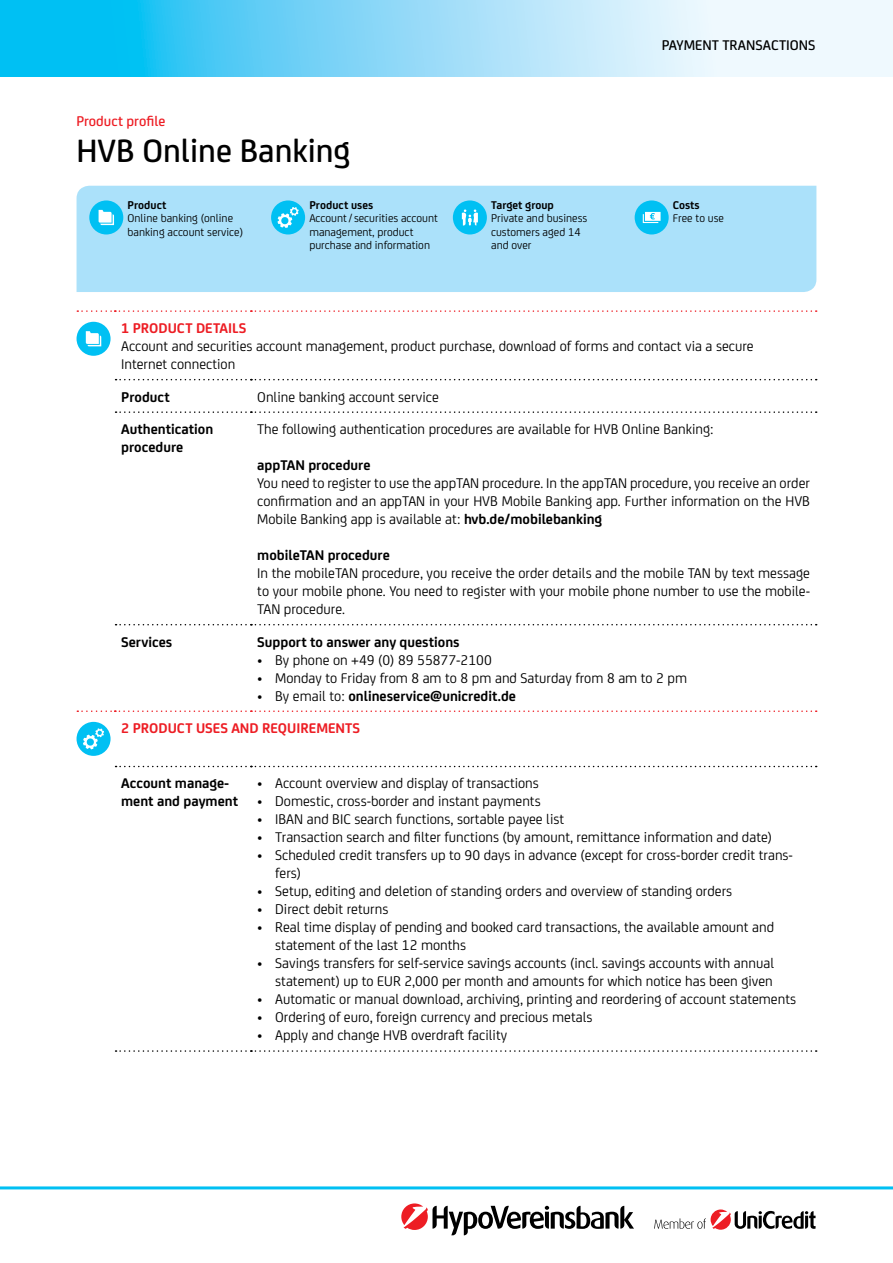
<style>
.page{position:relative;width:893px;height:1263px;background:#fff}
.page>*{position:absolute;margin:0;border:0;box-sizing:border-box;transform-origin:0 0}
.t1{font:500 34.5px "Uni Credit";color:#000}
.t2{font:15px/18px "Uni Credit";color:#000}
.t3{font:700 15px/18px "Uni Credit";color:#000}
.t4{font:700 15px/32.5px "Uni Credit";color:#ed1d24}
.t5{font:500 15px "Uni Credit";color:#000}
.t6{font:500 15px "Uni Credit";color:#ed1d24}
.t7{font:12px/13.5px "Uni Credit";color:#000}
.t8{font:700 12px "Uni Credit";color:#000}
.s1{font-weight:700}
.s2{font-weight:400;color:#000}
.s3{color:#000}
</style>
<div class="page">
<svg style="left:0;top:0;width:893px;height:77px"></svg>
<hr style="left:0;top:1186px;width:893px;height:3px;background:#00c0f3">
<svg style="left:654px;top:1209px;width:161px;height:21px"></svg>
<svg style="left:401px;top:1203px;width:233px;height:32px"></svg>
<div style="left:77px;top:186px;width:739px;height:106px;background:#abe1fa"></div>
<div style="left:89px;top:200px;width:34px;height:34px;background:#00c0f3;border-radius:50%"></div>
<svg style="left:99px;top:210px;width:15px;height:15px"></svg>
<div style="left:271px;top:200px;width:34px;height:34px;background:#00c0f3;border-radius:50%"></div>
<svg style="left:277px;top:207px;width:22px;height:21px"></svg>
<div style="left:453px;top:200px;width:34px;height:34px;background:#00c0f3;border-radius:50%"></div>
<svg style="left:462px;top:209px;width:16px;height:16px"></svg>
<div style="left:635px;top:200px;width:34px;height:34px;background:#00c0f3;border-radius:50%"></div>
<svg style="left:643px;top:212px;width:18px;height:11px"></svg>
<svg style="left:77px;top:710px;width:740px;height:2px"></svg>
<svg style="left:116px;top:379px;width:701px;height:1px"></svg>
<svg style="left:116px;top:411px;width:701px;height:2px"></svg>
<svg style="left:116px;top:624px;width:701px;height:1px"></svg>
<svg style="left:116px;top:766px;width:701px;height:1px"></svg>
<svg style="left:116px;top:1050px;width:701px;height:2px"></svg>
<svg style="left:77px;top:310px;width:740px;height:2px"></svg>
<div style="left:77px;top:322px;width:34px;height:34px;background:#00c0f3;border-radius:50%"></div>
<svg style="left:86px;top:331px;width:15px;height:15px"></svg>
<div style="left:77px;top:722px;width:34px;height:34px;background:#00c0f3;border-radius:50%"></div>
<svg style="left:83px;top:728px;width:21px;height:21px"></svg>
<p class="t6" style="left:77px;top:110px;width:90px">Product profile</p>
<h1 class="t1" style="left:77px;top:125px;width:275px">HVB Online Banking</h1>
<p class="t8" style="left:128px;top:196px;width:41px">Product</p>
<p class="t7" style="left:128px;top:211px;width:117px">Online banking (online banking account service)</p>
<p class="t8" style="left:309px;top:196px;width:65px">Product uses</p>
<p class="t7" style="left:309px;top:211px;width:130px">Account/ securities account management, product purchase and information</p>
<p class="t8" style="left:491px;top:196px;width:64px">Target group</p>
<p class="t7" style="left:491px;top:211px;width:98px">Private and business customers aged 14 and over</p>
<p class="t5" style="left:662px;top:34px;width:155px">Payment transactions</p>
<p class="t8" style="left:673px;top:196px;width:28px">Costs</p>
<p class="t7" style="left:673px;top:211px;width:53px">Free to use</p>
<p class="t4" style="left:121px;top:311px;width:127px">1 PRODUCT DETAILS</p>
<p class="t2" style="left:121px;top:336px;width:634px">Account and securities account management, product purchase, download of forms and contact via a secure<br>Internet connection</p>
<p class="t3" style="left:121px;top:387px;width:50px">Product</p>
<p class="t2" style="left:257px;top:387px;width:183px">Online banking account service</p>
<p class="t3" style="left:121px;top:419px;width:94px">Authentication procedure</p>
<p class="t2" style="left:257px;top:419px;width:458px">The following authentication procedures are available for HVB Online Banking:</p>
<p class="t3" style="left:257px;top:455px;width:115px">appTAN procedure</p>
<p class="t2" style="left:257px;top:473px;width:554px;text-align:justify">You need to register to use the appTAN procedure. In the appTAN procedure, you receive an order confirmation and an appTAN in your HVB Mobile Banking app. Further information on the HVB Mobile Banking app is available at: <span class="s1">hvb.de/mobilebanking</span></p>
<p class="t3" style="left:257px;top:545px;width:134px">mobileTAN procedure</p>
<p class="t2" style="left:257px;top:563px;width:554px;text-align:justify">In the mobileTAN procedure, you receive the order details and the mobile TAN by text message to your mobile phone. You need to register with your mobile phone number to use the mobile-TAN procedure.</p>
<p class="t3" style="left:121px;top:632px;width:53px">Services</p>
<p class="t3" style="left:257px;top:632px;width:204px">Support to answer any questions</p>
<p class="t2" style="left:257px;top:650px;width:236px">• By phone on +49 (0) 89 55877-2100</p>
<p class="t2" style="left:257px;top:668px;width:431px">• Monday to Friday from 8 am to 8 pm and Saturday from 8 am to 2 pm</p>
<p class="t4" style="left:121px;top:678px;width:396px;text-indent:136px"><span class="s2">• By email to:</span> <span class="s3">onlineservice@unicredit.de<br></span>2 PRODUCT USES AND REQUIREMENTS</p>
<p class="t3" style="left:121px;top:773px;width:118px">Account manage&shy;ment and payment</p>
<p class="t2" style="left:257px;top:773px;width:283px">• Account overview and display of transactions</p>
<p class="t2" style="left:257px;top:791px;width:285px">• Domestic, cross-border and instant payments</p>
<p class="t2" style="left:257px;top:809px;width:308px">• IBAN and BIC search functions, sortable payee list</p>
<p class="t2" style="left:257px;top:827px;width:516px">• Transaction search and filter functions (by amount, remittance information and date)</p>
<p class="t2" style="left:275px;top:845px;width:519px;text-indent:-18px">• Scheduled credit transfers up to 90 days in advance (except for cross-border credit trans&shy;fers)</p>
<p class="t2" style="left:257px;top:881px;width:477px">• Setup, editing and deletion of standing orders and overview of standing orders</p>
<p class="t2" style="left:257px;top:899px;width:133px">• Direct debit returns</p>
<p class="t2" style="left:275px;top:917px;width:500px;text-indent:-18px">• Real time display of pending and booked card transactions, the available amount and statement of the last 12 months</p>
<p class="t2" style="left:257px;top:953px;width:518px;text-align:right">• Savings transfers for self-service savings accounts (incl. savings accounts with annual statement) up to EUR 2,000 per month and amounts for which notice has been given</p>
<p class="t2" style="left:257px;top:989px;width:540px">• Automatic or manual download, archiving, printing and reordering of account statements</p>
<p class="t2" style="left:257px;top:1007px;width:337px">• Ordering of euro, foreign currency and precious metals</p>
<p class="t2" style="left:257px;top:1025px;width:251px">• Apply and change HVB overdraft facility</p>
</div>
